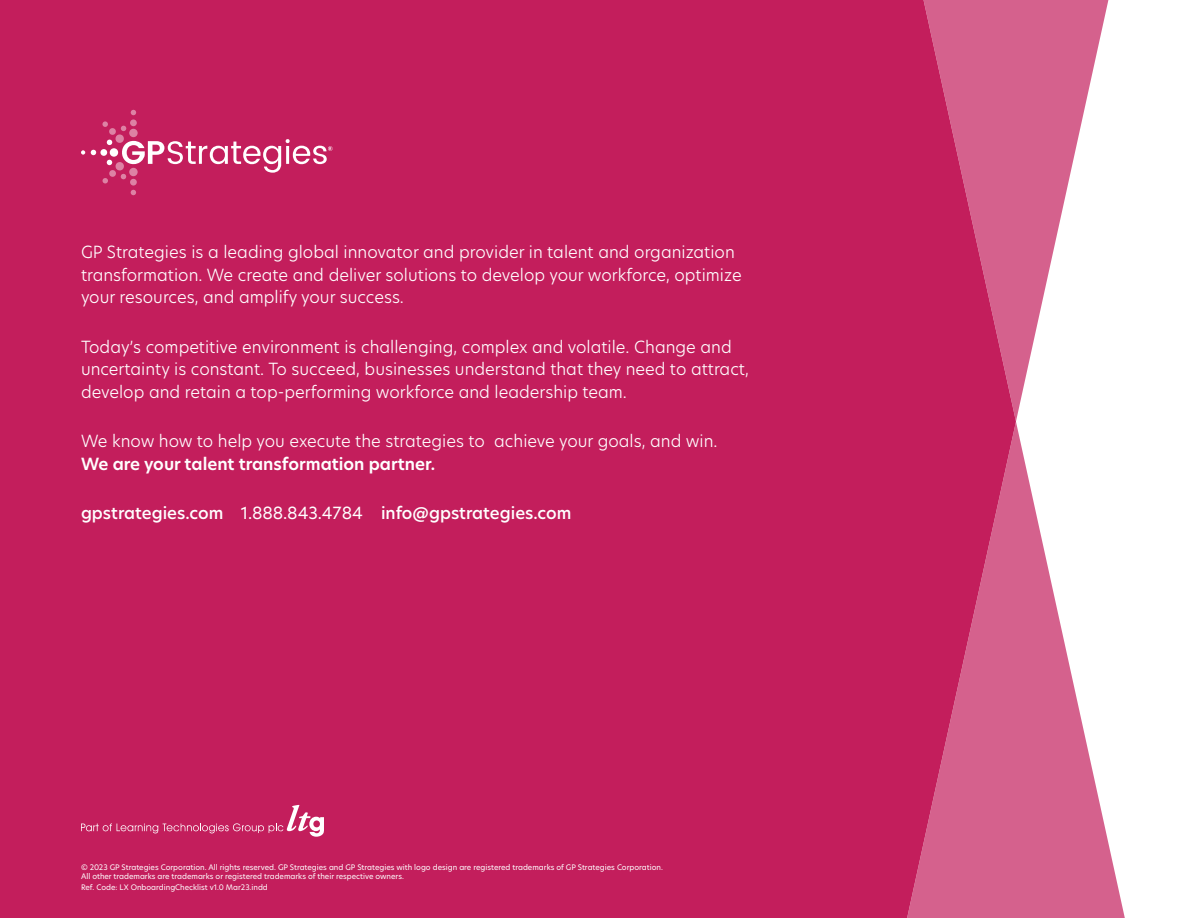
<style>
.page{position:relative;width:1188px;height:918px;background:#fff}
.page>*{position:absolute;margin:0;border:0;box-sizing:border-box;transform-origin:0 0}
.body_copy_para{font:300 16.5px/22.5px "New Hero";color:#fff}
.t1{font:500 16.5px "New Hero";color:#fff}
.t2{font:7.5px/9px "New Hero";color:#fff}
.s1{font-weight:600}
.s2{font-weight:400}
</style>
<div class="page">
<svg style="left:1016px;top:422px;width:109px;height:496px"></svg>
<svg style="left:1016px;top:0;width:93px;height:421px;fill:#d5618d"></svg>
<div style="left:0;top:0;width:1016px;height:918px;background:#c31e5c"></div>
<svg style="left:91px;top:150px;width:5px;height:5px"></svg>
<svg style="left:81px;top:150px;width:4px;height:5px"></svg>
<svg style="left:130px;top:179px;width:7px;height:7px"></svg>
<svg style="left:131px;top:190px;width:5px;height:5px"></svg>
<svg style="left:131px;top:110px;width:5px;height:5px"></svg>
<svg style="left:102px;top:121px;width:231px;height:62px;background:#cb3e73"></svg>
<svg style="left:81px;top:805px;width:243px;height:32px;background:#c9356c"></svg>
<p class="body_copy_para" style="left:81px;top:241px;width:662px">GP Strategies is a leading global innovator and provider in talent and organization transformation. We create and deliver solutions to develop your workforce, optimize your resources, and amplify your success.</p>
<p class="body_copy_para" style="left:81px;top:335px;width:669px">Today’s competitive environment is challenging, complex and volatile. Change and uncertainty is constant. To succeed, businesses understand that they need to attract, develop and retain a top-performing workforce and leadership team.</p>
<p class="body_copy_para" style="left:81px;top:430px;width:638px">We know how to help you execute the strategies to achieve your goals, and win.<br><span class="s1">We are your talent transformation partner.</span></p>
<p class="t1" style="left:81px;top:502px;width:492px">gpstrategies.com <span class="s2">1.888.843.4784</span> info@gpstrategies.com</p>
<p class="t2" style="left:81px;top:863px;width:583px">© 2023 GP Strategies Corporation. All rights reserved. GP Strategies and GP Strategies with logo design are registered trademarks of GP Strategies Corporation.<br>All other trademarks are trademarks or registered trademarks of their respective owners.</p>
<p class="t2" style="left:81px;top:883px;width:188px">Ref. Code: LX OnboardingChecklist v1.0 Mar23.indd</p>
</div>
